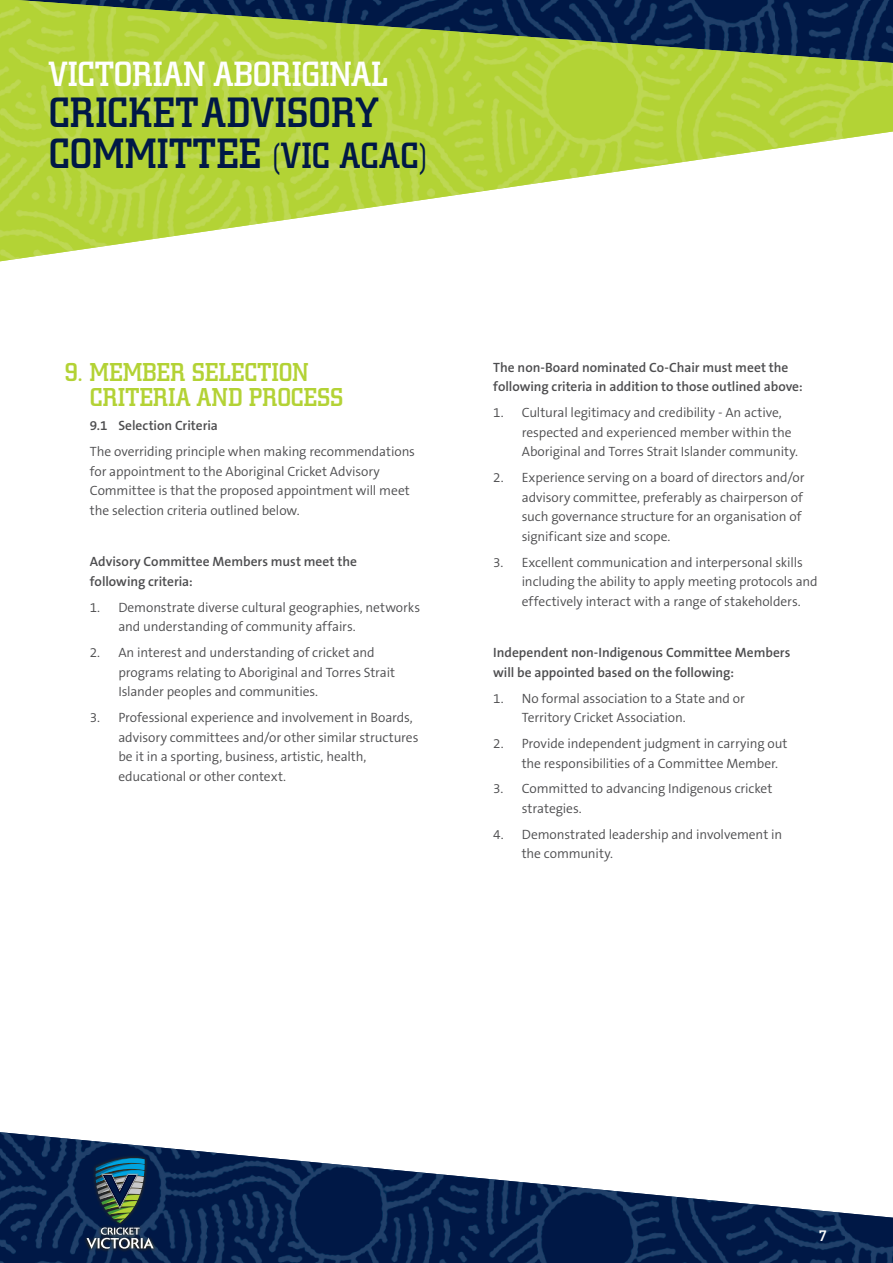
<style>
.page{position:relative;width:893px;height:1263px;background:#fff}
.page>*{position:absolute;margin:0;border:0;box-sizing:border-box;transform-origin:0 0}
.t1{font:500 41.7px/41.1px "City";letter-spacing:.02em;color:#001846}
.t2{font:500 34.5px "City";letter-spacing:.015em;color:#fff}
.Subhead_1{font:500 25.5px/25.5px "City";letter-spacing:.015em;color:#b3d235}
.t3{font:500 15px "City";color:#fff}
.Body_Copy{font:300 13.5px/19.5px "The Sans B4";letter-spacing:-.005em;color:#4d4d4f}
.Body_Copy-2{font:600 13.5px/19.5px "The Sans B6";color:#4d4d4f}
.Body_Copy_Indent_2{font:600 13.5px "The Sans B6";color:#4d4d4f}
.s1{font-size:36px}
</style>
<div class="page">
<img style="left:0;top:1132px;width:893px;height:131px">
<img style="left:0;top:0;width:893px;height:262px">
<div style="left:83px;top:1154px;width:74px;height:98px;background:#563c00;opacity:.85"></div>
<img style="left:87px;top:1154px;width:67px;height:95px">
<h2 class="t2" style="left:49px;top:55px;width:341px">VICTORIAN ABORIGINAL</h2>
<h1 class="t1" style="left:49px;top:93px;width:380px">CRICKETADVISORY<br>COMMITTEE <span class="s1">(VIC ACAC)</span></h1>
<p class="Subhead_1" style="left:90px;top:360px;width:255px;text-indent:-26px">9. MEMBER SELECTION<br>CRITERIA AND PROCESS</p>
<p class="Body_Copy_Indent_2" style="left:90px;top:419px;width:130px">9.1 Selection Criteria</p>
<p class="Body_Copy" style="left:90px;top:442px;width:327px">The overriding principle when making recommendations for appointment to the Aboriginal Cricket Advisory Committee is that the proposed appointment will meet the selection criteria outlined below.</p>
<p class="Body_Copy-2" style="left:90px;top:552px;width:269px">Advisory Committee Members must meet the following criteria:</p>
<p class="Body_Copy" style="left:118px;top:598px;width:303px;text-indent:-28px">1. Demonstrate diverse cultural geographies, networks and understanding of community affairs.</p>
<p class="Body_Copy" style="left:118px;top:643px;width:278px;text-indent:-28px">2. An interest and understanding of cricket and programs relating to Aboriginal and Torres Strait<br>Islander peoples and communities.</p>
<p class="Body_Copy" style="left:118px;top:708px;width:302px;text-indent:-28px">3. Professional experience and involvement in Boards, advisory committees and/or other similar structures be it in a sporting, business, artistic, health, educational or other context.</p>
<p class="Body_Copy-2" style="left:493px;top:358px;width:311px">The non-Board nominated Co-Chair must meet the following criteria in addition to those outlined above:</p>
<p class="Body_Copy" style="left:522px;top:403px;width:278px;text-indent:-28px">1. Cultural legitimacy and credibility - An active, respected and experienced member within the<br>Aboriginal and Torres Strait Islander community.</p>
<p class="Body_Copy" style="left:522px;top:468px;width:284px;text-indent:-28px">2. Experience serving on a board of directors and/or advisory committee, preferably as chairperson of such governance structure for an organisation of significant size and scope.</p>
<p class="Body_Copy" style="left:522px;top:553px;width:298px;text-indent:-28px">3. Excellent communication and interpersonal skills including the ability to apply meeting protocols and effectively interact with a range of stakeholders.</p>
<p class="Body_Copy-2" style="left:493px;top:643px;width:299px">Independent non-Indigenous Committee Members will be appointed based on the following:</p>
<p class="Body_Copy" style="left:522px;top:689px;width:225px;text-indent:-28px">1. No formal association to a State and or<br>Territory Cricket Association.</p>
<p class="Body_Copy" style="left:522px;top:734px;width:267px;text-indent:-28px">2. Provide independent judgment in carrying out the responsibilities of a Committee Member.</p>
<p class="Body_Copy" style="left:522px;top:780px;width:252px;text-indent:-28px">3. Committed to advancing Indigenous cricket strategies.</p>
<p class="Body_Copy" style="left:522px;top:825px;width:262px;text-indent:-28px">4. Demonstrated leadership and involvement in the community.</p>
<p class="t3" style="left:819px;top:1228px;width:10px">7</p>
</div>
